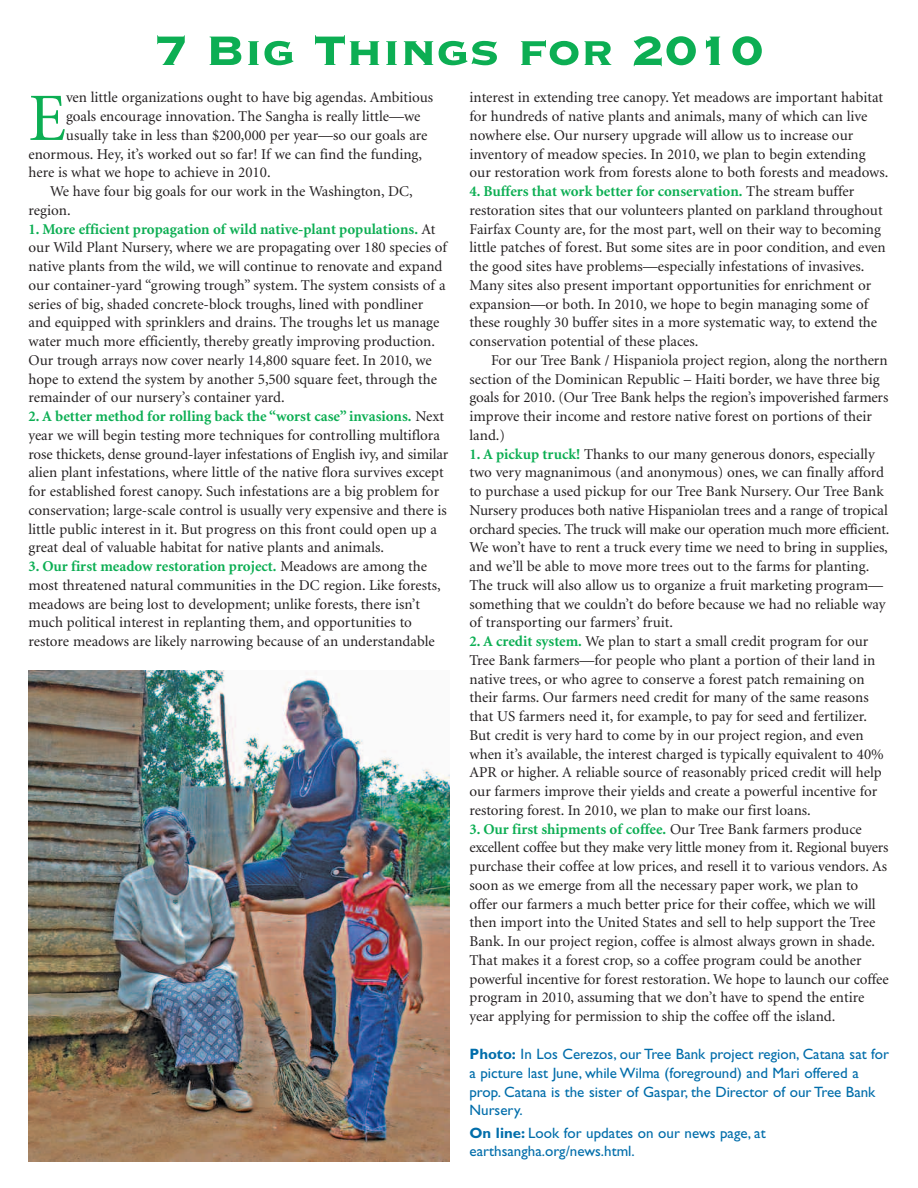
<style>
.page{position:relative;width:918px;height:1188px;background:#fff}
.page>*{position:absolute;margin:0;border:0;box-sizing:border-box;transform-origin:0 0}
.t1{font:67.8px "Minion";color:#0cae53}
.t2{font:54px "Copperplate Thirty Three BC";color:#0cae53}
.t3{font:15px/18.8px "Minion";color:#231f20}
.t4{font:15px/18.8px "Gill Sans";color:#006daa}
.s1{font-weight:700;color:#0cae53}
.s2{font-weight:700}
</style>
<div class="page">
<img style="left:28px;top:671px;width:422px;height:490px">
<h2 class="t2" style="left:154px;top:15px;width:611px">7 Big Things for 2010</h2>
<h1 class="t1" style="left:28px;top:92px;width:39px">E</h1>
<p class="t3" style="left:66px;top:89px;width:369px">ven little organizations ought to have big agendas. Ambitious</p>
<p class="t3" style="left:66px;top:108px;width:356px">goals encourage innovation. The Sangha is really little—we</p>
<p class="t3" style="left:66px;top:127px;width:363px">usually take in less than $200,000 per year—so our goals are</p>
<p class="t3" style="left:28px;top:146px;width:395px">enormous. Hey, it’s worked out so far! If we can find the funding,</p>
<p class="t3" style="left:28px;top:164px;width:244px">here is what we hope to achieve in 2010.</p>
<p class="t3" style="left:50px;top:183px;width:364px">We have four big goals for our work in the Washington, DC,</p>
<p class="t3" style="left:28px;top:202px;width:44px">region.</p>
<p class="t3" style="left:28px;top:221px;width:420px"><span class="s1">1. More efficient propagation of wild native-plant populations.</span> At our Wild Plant Nursery, where we are propagating over 180 species of native plants from the wild, we will continue to renovate and expand our container-yard “growing trough” system. The system consists of a series of big, shaded concrete-block troughs, lined with pondliner and equipped with sprinklers and drains. The troughs let us manage water much more efficiently, thereby greatly improving production.<br>Our trough arrays now cover nearly 14,800 square feet. In 2010, we hope to extend the system by another 5,500 square feet, through the remainder of our nursery’s container yard.</p>
<p class="t3" style="left:28px;top:408px;width:421px"><span class="s1">2. A better method for rolling back the “worst case” invasions.</span> Next year we will begin testing more techniques for controlling multiflora rose thickets, dense ground-layer infestations of English ivy, and similar alien plant infestations, where little of the native flora survives except for established forest canopy. Such infestations are a big problem for conservation; large-scale control is usually very expensive and there is little public interest in it. But progress on this front could open up a great deal of valuable habitat for native plants and animals.</p>
<p class="t3" style="left:28px;top:558px;width:414px"><span class="s1">3. Our first meadow restoration project.</span> Meadows are among the most threatened natural communities in the DC region. Like forests, meadows are being lost to development; unlike forests, there isn’t much political interest in replanting them, and opportunities to restore meadows are likely narrowing because of an understandable</p>
<p class="t3" style="left:470px;top:89px;width:420px">interest in extending tree canopy. Yet meadows are important habitat for hundreds of native plants and animals, many of which can live nowhere else. Our nursery upgrade will allow us to increase our inventory of meadow species. In 2010, we plan to begin extending our restoration work from forests alone to both forests and meadows.</p>
<p class="t3" style="left:470px;top:183px;width:418px"><span class="s1">4. Buffers that work better for conservation.</span> The stream buffer restoration sites that our volunteers planted on parkland throughout Fairfax County are, for the most part, well on their way to becoming little patches of forest. But some sites are in poor condition, and even the good sites have problems—especially infestations of invasives.<br>Many sites also present important opportunities for enrichment or expansion—or both. In 2010, we hope to begin managing some of these roughly 30 buffer sites in a more systematic way, to extend the conservation potential of these places.</p>
<p class="t3" style="left:470px;top:352px;width:420px;text-indent:22px">For our Tree Bank / Hispaniola project region, along the northern section of the Dominican Republic – Haiti border, we have three big goals for 2010. (Our Tree Bank helps the region’s impoverished farmers improve their income and restore native forest on portions of their land.)</p>
<p class="t3" style="left:470px;top:446px;width:421px"><span class="s1">1. A pickup truck!</span> Thanks to our many generous donors, especially two very magnanimous (and anonymous) ones, we can finally afford to purchase a used pickup for our Tree Bank Nursery. Our Tree Bank Nursery produces both native Hispaniolan trees and a range of tropical orchard species. The truck will make our operation much more efficient.<br>We won’t have to rent a truck every time we need to bring in supplies, and we’ll be able to move more trees out to the farms for planting.<br>The truck will also allow us to organize a fruit marketing program— something that we couldn’t do before because we had no reliable way of transporting our farmers’ fruit.</p>
<p class="t3" style="left:470px;top:633px;width:416px"><span class="s1">2. A credit system.</span> We plan to start a small credit program for our Tree Bank farmers—for people who plant a portion of their land in native trees, or who agree to conserve a forest patch remaining on their farms. Our farmers need credit for many of the same reasons that US farmers need it, for example, to pay for seed and fertilizer.<br>But credit is very hard to come by in our project region, and even when it’s available, the interest charged is typically equivalent to 40% APR or higher. A reliable source of reasonably priced credit will help our farmers improve their yields and create a powerful incentive for restoring forest. In 2010, we plan to make our first loans.</p>
<p class="t3" style="left:470px;top:821px;width:421px"><span class="s1">3. Our first shipments of coffee.</span> Our Tree Bank farmers produce excellent coffee but they make very little money from it. Regional buyers purchase their coffee at low prices, and resell it to various vendors. As soon as we emerge from all the necessary paper work, we plan to offer our farmers a much better price for their coffee, which we will then import into the United States and sell to help support the Tree Bank. In our project region, coffee is almost always grown in shade.<br>That makes it a forest crop, so a coffee program could be another powerful incentive for forest restoration. We hope to launch our coffee program in 2010, assuming that we don’t have to spend the entire year applying for permission to ship the coffee off the island.</p>
<p class="t4" style="left:469px;top:1046px;width:421px"><span class="s2">Photo:</span> In Los Cerezos, our Tree Bank project region, Catana sat for a picture last June, while Wilma (foreground) and Mari offered a prop. Catana is the sister of Gaspar, the Director of our Tree Bank Nursery.</p>
<p class="t4" style="left:469px;top:1125px;width:298px;line-height:18px"><span class="s2">On line:</span> Look for updates on our news page, at earthsangha.org/news.html.</p>
</div>
